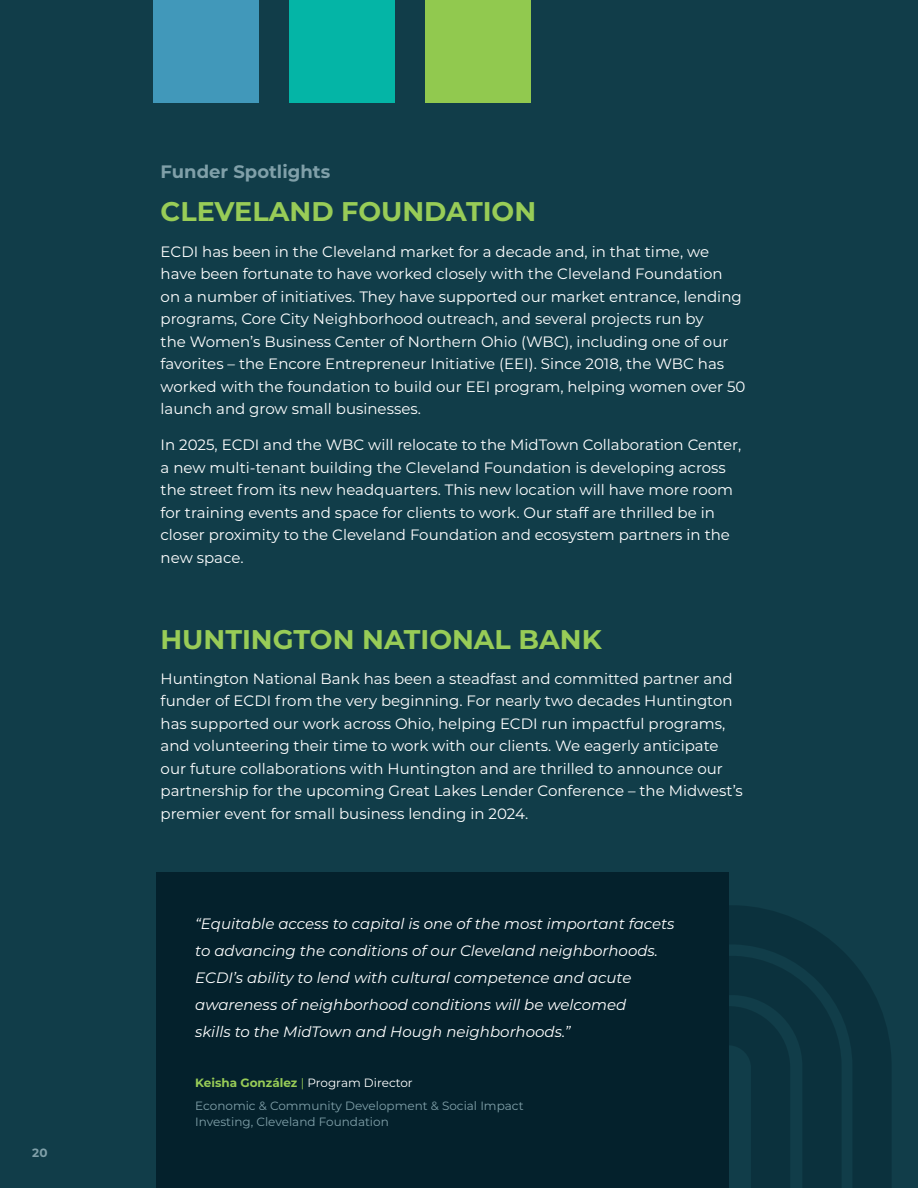
<style>
.page{position:relative;width:918px;height:1188px;background:#113d49}
.page>*{position:absolute;margin:0;border:0;box-sizing:border-box;transform-origin:0 0}
.H2_white{font:700 27px "Montserrat";color:#98cc57}
.H4_gray{font:700 18px "Montserrat";color:#80a0a9}
.H2_white-2{font:15px/22.5px "Montserrat";color:#fff}
.H2_white-3{font:italic 15px/27px "Montserrat";color:#fff}
.H2_white-4{font:12px/16.5px "Montserrat";color:#80a0a9}
.H2_white-5{font:12px "Montserrat";color:#fff}
.t1{font:700 12px "Montserrat";color:#80a0a9}
.s1{font-weight:700;color:#98cc57}
.s2{color:#98cc57}
</style>
<div class="page">
<svg style="left:728px;top:905px;width:163px;height:283px;fill:#0b313d"></svg>
<svg style="left:728px;top:956px;width:114px;height:232px;fill:#0b313d"></svg>
<svg style="left:728px;top:1006px;width:62px;height:182px"></svg>
<div style="left:156px;top:872px;width:572px;height:316px;background:#04212c"></div>
<div style="left:425px;top:0;width:106px;height:103px;background:#91c94f"></div>
<div style="left:289px;top:0;width:106px;height:103px;background:#04b5a6"></div>
<div style="left:153px;top:0;width:106px;height:103px;background:#4198ba"></div>
<p class="t1" style="left:32px;top:1145px;width:17px">20</p>
<p class="t1" style="left:36px;top:1145px;width:17px">20</p>
<p class="H4_gray" style="left:161px;top:158px;width:171px">Funder Spotlights</p>
<p class="H2_white" style="left:161px;top:192px;width:377px">CLEVELAND FOUNDATION</p>
<p class="H2_white-2" style="left:161px;top:240px;width:586px">ECDI has been in the Cleveland market for a decade and, in that time, we have been fortunate to have worked closely with the Cleveland Foundation on a number of initiatives. They have supported our market entrance, lending programs, Core City Neighborhood outreach, and several projects run by<br>the Women’s Business Center of Northern Ohio (WBC), including one of our favorites – the Encore Entrepreneur Initiative (EEI). Since 2018, the WBC has worked with the foundation to build our EEI program, helping women over 50 launch and grow small businesses.</p>
<p class="H2_white-2" style="left:161px;top:433px;width:582px">In 2025, ECDI and the WBC will relocate to the MidTown Collaboration Center, a new multi-tenant building the Cleveland Foundation is developing across the street from its new headquarters. This new location will have more room for training events and space for clients to work. Our staff are thrilled be in closer proximity to the Cleveland Foundation and ecosystem partners in the new space.</p>
<p class="H2_white" style="left:160px;top:620px;width:443px">HUNTINGTON NATIONAL BANK</p>
<p class="H2_white-2" style="left:161px;top:667px;width:584px">Huntington National Bank has been a steadfast and committed partner and funder of ECDI from the very beginning. For nearly two decades Huntington has supported our work across Ohio, helping ECDI run impactful programs, and volunteering their time to work with our clients. We eagerly anticipate our future collaborations with Huntington and are thrilled to announce our partnership for the upcoming Great Lakes Lender Conference – the Midwest’s premier event for small business lending in 2024.</p>
<p class="H2_white-3" style="left:195px;top:910px;width:481px">“Equitable access to capital is one of the most important facets to advancing the conditions of our Cleveland neighborhoods.<br>ECDI’s ability to lend with cultural competence and acute awareness of neighborhood conditions will be welcomed<br>skills to the MidTown and Hough neighborhoods.”</p>
<p class="H2_white-5" style="left:195px;top:1074px;width:219px"><span class="s1">Keisha González</span> <span class="s2">|</span> Program Director</p>
<p class="H2_white-4" style="left:195px;top:1097px;width:330px">Economic &amp; Community Development &amp; Social Impact<br>Investing, Cleveland Foundation</p>
</div>
